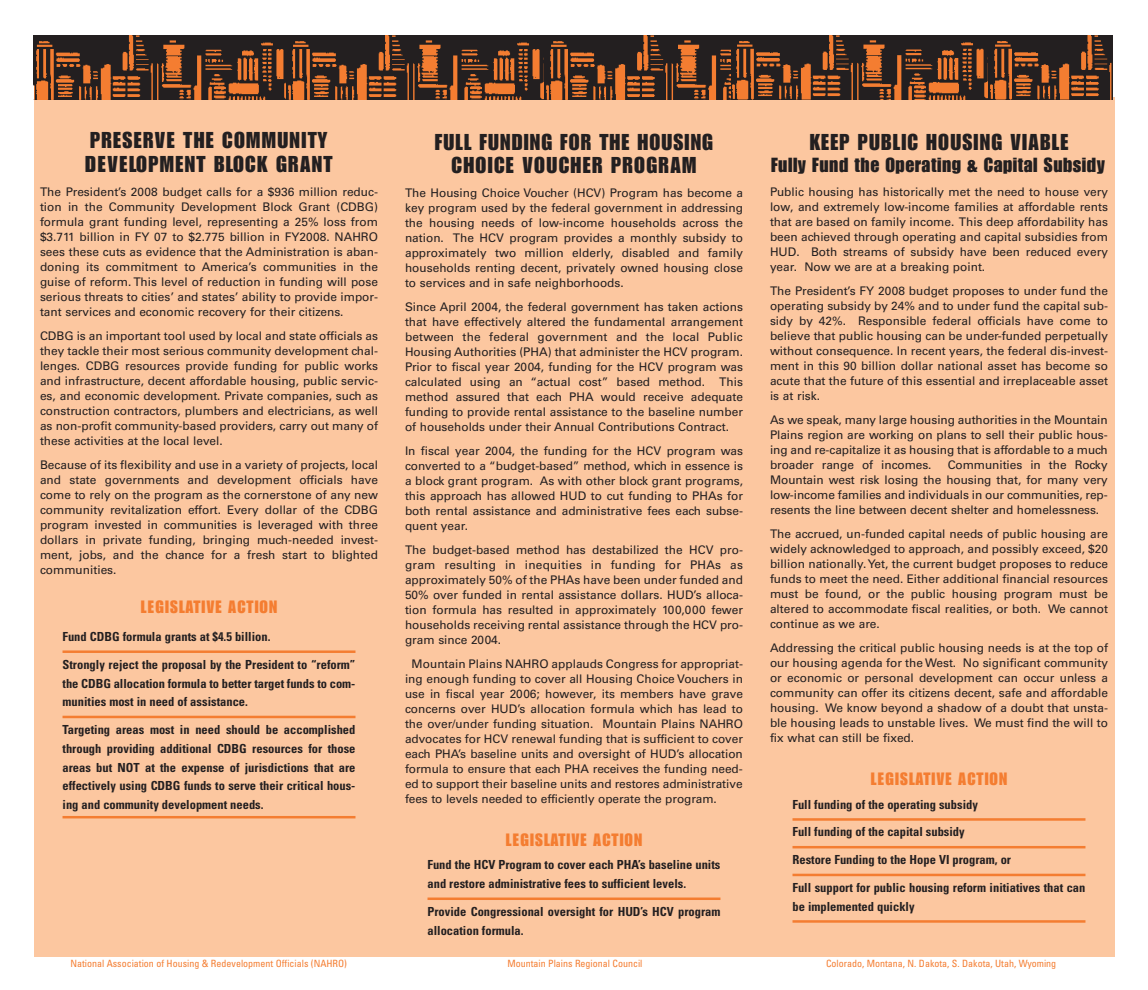
<style>
.page{position:relative;width:1148px;height:990px;background:#fff}
.page>*{position:absolute;margin:0;border:0;box-sizing:border-box;transform-origin:0 0}
.t1{font:22.5px/23.2px "Impact";letter-spacing:.06em;color:#231f20}
.t2{font:20px "Impact";letter-spacing:.025em;color:#231f20}
.t3{font:17.5px "Impact";letter-spacing:.06em;color:#f47d31}
.t4{font:700 condensed 12.5px/18.8px "Univers";color:#231f20}
.t5{font:11.88px/15px "Univers";color:#231f20;text-align:justify}
.t6{font:condensed 10px "Univers";color:#f47d31}
</style>
<div class="page">
<div style="left:34px;top:97px;width:1080px;height:859px;background:#fcc7a0"></div>
<hr style="left:62px;top:650px;width:293px;height:3px;background:#f47d31">
<hr style="left:62px;top:716px;width:293px;height:2px;background:#f47d31">
<hr style="left:62px;top:816px;width:293px;height:2px;background:#f47d31">
<hr style="left:427px;top:898px;width:293px;height:2px;background:#f47d31">
<hr style="left:792px;top:818px;width:293px;height:3px;background:#f47d31">
<hr style="left:792px;top:846px;width:293px;height:2px;background:#f47d31">
<hr style="left:792px;top:874px;width:293px;height:2px;background:#f47d31">
<hr style="left:792px;top:920px;width:293px;height:3px;background:#f47d31">
<img style="left:34px;top:36px;width:252px;height:64px">
<img style="left:286px;top:36px;width:258px;height:64px">
<img style="left:544px;top:35px;width:444px;height:65px">
<svg style="left:988px;top:35px;width:124px;height:65px;fill:#231f20"></svg>
<svg style="left:544px;top:36px;width:187px;height:64px;fill:#231f20"></svg>
<h1 class="t1" style="left:85px;top:130px;width:249px">PRESERVE THE COMMUNITY<br>DEVELOPMENT BLOCK GRANT</h1>
<p class="t5" style="left:40px;top:185px;width:339px">The President’s 2008 budget calls for a $936 million reduc&shy;tion in the Community Development Block Grant (CDBG) formula grant funding level, representing a 25% loss from $3.711 billion in FY 07 to $2.775 billion in FY2008. NAHRO sees these cuts as evidence that the Administration is aban&shy;doning its commitment to America’s communities in the guise of reform. This level of reduction in funding will pose serious threats to cities’ and states’ ability to provide impor&shy;tant services and economic recovery for their citizens.</p>
<p class="t5" style="left:40px;top:329px;width:339px">CDBG is an important tool used by local and state officials as they tackle their most serious community development chal&shy;lenges. CDBG resources provide funding for public works and infrastructure, decent affordable housing, public servic&shy;es, and economic development. Private companies, such as construction contractors, plumbers and electricians, as well as non-profit community-based providers, carry out many of these activities at the local level.</p>
<p class="t5" style="left:40px;top:458px;width:339px">Because of its flexibility and use in a variety of projects, local and state governments and development officials have come to rely on the program as the cornerstone of any new community revitalization effort. Every dollar of the CDBG program invested in communities is leveraged with three dollars in private funding, bringing much-needed invest&shy;ment, jobs, and the chance for a fresh start to blighted communities.</p>
<h3 class="t3" style="left:141px;top:601px;width:138px">LEGISLATIVE ACTION</h3>
<p class="t4" style="left:62px;top:628px;width:209px">Fund CDBG formula grants at $4.5 billion.</p>
<p class="t4" style="left:62px;top:656px;width:294px;text-align:justify">Strongly reject the proposal by the President to “reform” the CDBG allocation formula to better target funds to com&shy;munities most in need of assistance.</p>
<p class="t4" style="left:62px;top:721px;width:294px;text-align:justify">Targeting areas most in need should be accomplished through providing additional CDBG resources for those areas but NOT at the expense of jurisdictions that are effectively using CDBG funds to serve their critical hous&shy;ing and community development needs.</p>
<h1 class="t1" style="left:435px;top:132px;width:280px;line-height:22.5px;text-align:center">FULL FUNDING FOR THE HOUSING<br>CHOICE VOUCHER PROGRAM</h1>
<p class="t5" style="left:405px;top:186px;width:339px">The Housing Choice Voucher (HCV) Program has become a key program used by the federal government in addressing the housing needs of low-income households across the nation. The HCV program provides a monthly subsidy to approximately two million elderly, disabled and family households renting decent, privately owned housing close to services and in safe neighborhoods.</p>
<p class="t5" style="left:405px;top:300px;width:339px">Since April 2004, the federal government has taken actions that have effectively altered the fundamental arrangement between the federal government and the local Public Housing Authorities (PHA) that administer the HCV program.<br>Prior to fiscal year 2004, funding for the HCV program was calculated using an “actual cost” based method. This method assured that each PHA would receive adequate funding to provide rental assistance to the baseline number of households under their Annual Contributions Contract.</p>
<p class="t5" style="left:405px;top:444px;width:339px">In fiscal year 2004, the funding for the HCV program was converted to a “budget-based” method, which in essence is a block grant program. As with other block grant programs, this approach has allowed HUD to cut funding to PHAs for both rental assistance and administrative fees each subse&shy;quent year.</p>
<p class="t5" style="left:405px;top:543px;width:339px">The budget-based method has destabilized the HCV pro&shy;gram resulting in inequities in funding for PHAs as approximately 50% of the PHAs have been under funded and 50% over funded in rental assistance dollars. HUD’s alloca&shy;tion formula has resulted in approximately 100,000 fewer households receiving rental assistance through the HCV pro&shy;gram since 2004.</p>
<p class="t5" style="left:405px;top:657px;width:339px;text-indent:7px">Mountain Plains NAHRO applauds Congress for appropriat&shy;ing enough funding to cover all Housing Choice Vouchers in use in fiscal year 2006; however, its members have grave concerns over HUD’s allocation formula which has lead to the over/under funding situation. Mountain Plains NAHRO advocates for HCV renewal funding that is sufficient to cover each PHA’s baseline units and oversight of HUD’s allocation formula to ensure that each PHA receives the funding need&shy;ed to support their baseline units and restores administrative fees to levels needed to efficiently operate the program.</p>
<h3 class="t3" style="left:506px;top:834px;width:138px">LEGISLATIVE ACTION</h3>
<p class="t4" style="left:427px;top:857px;width:294px">Fund the HCV Program to cover each PHA’s baseline units and restore administrative fees to sufficient levels.</p>
<p class="t4" style="left:427px;top:903px;width:294px">Provide Congressional oversight for HUD’s HCV program allocation formula.</p>
<h1 class="t1" style="left:809px;top:132px;width:260px">KEEP PUBLIC HOUSING VIABLE</h1>
<h2 class="t2" style="left:771px;top:158px;width:335px">Fully Fund the Operating &amp; Capital Subsidy</h2>
<p class="t5" style="left:770px;top:185px;width:339px">Public housing has historically met the need to house very low, and extremely low-income families at affordable rents that are based on family income. This deep affordability has been achieved through operating and capital subsidies from HUD. Both streams of subsidy have been reduced every year. Now we are at a breaking point.</p>
<p class="t5" style="left:770px;top:284px;width:339px">The President’s FY 2008 budget proposes to under fund the operating subsidy by 24% and to under fund the capital sub&shy;sidy by 42%. Responsible federal officials have come to believe that public housing can be under-funded perpetually without consequence. In recent years, the federal dis-invest&shy;ment in this 90 billion dollar national asset has become so acute that the future of this essential and irreplaceable asset is at risk.</p>
<p class="t5" style="left:770px;top:413px;width:339px">As we speak, many large housing authorities in the Mountain Plains region are working on plans to sell their public hous&shy;ing and re-capitalize it as housing that is affordable to a much broader range of incomes.</p>
<p class="t5" style="left:770px;top:458px;width:339px;text-indent:178px">Communities in the Rocky Mountain west risk losing the housing that, for many very low-income families and individuals in our communities, rep&shy;resents the line between decent shelter and homelessness.</p>
<p class="t5" style="left:770px;top:527px;width:339px">The accrued, un-funded capital needs of public housing are widely acknowledged to approach, and possibly exceed, $20 billion nationally. Yet, the current budget proposes to reduce funds to meet the need. Either additional financial resources must be found, or the public housing program must be altered to accommodate fiscal realities, or both. We cannot continue as we are.</p>
<p class="t5" style="left:770px;top:641px;width:339px">Addressing the critical public housing needs is at the top of our housing agenda for the West. No significant community or economic or personal development can occur unless a community can offer its citizens decent, safe and affordable housing. We know beyond a shadow of a doubt that unsta&shy;ble housing leads to unstable lives. We must find the will to fix what can still be fixed.</p>
<h3 class="t3" style="left:870px;top:773px;width:138px">LEGISLATIVE ACTION</h3>
<p class="t4" style="left:792px;top:796px;width:187px">Full funding of the operating subsidy</p>
<p class="t4" style="left:792px;top:824px;width:174px">Full funding of the capital subsidy</p>
<p class="t4" style="left:792px;top:851px;width:220px">Restore Funding to the Hope VI program, or</p>
<p class="t4" style="left:792px;top:879px;width:294px">Full support for public housing reform initiatives that can be implemented quickly</p>
<p class="t6" style="left:70px;top:960px;width:278px">National Association of Housing &amp; Redevelopment Officials (NAHRO)</p>
<p class="t6" style="left:507px;top:960px;width:137px">Mountain Plains Regional Council</p>
<p class="t6" style="left:826px;top:960px;width:232px">Colorado, Montana, N. Dakota, S. Dakota, Utah, Wyoming</p>
</div>
